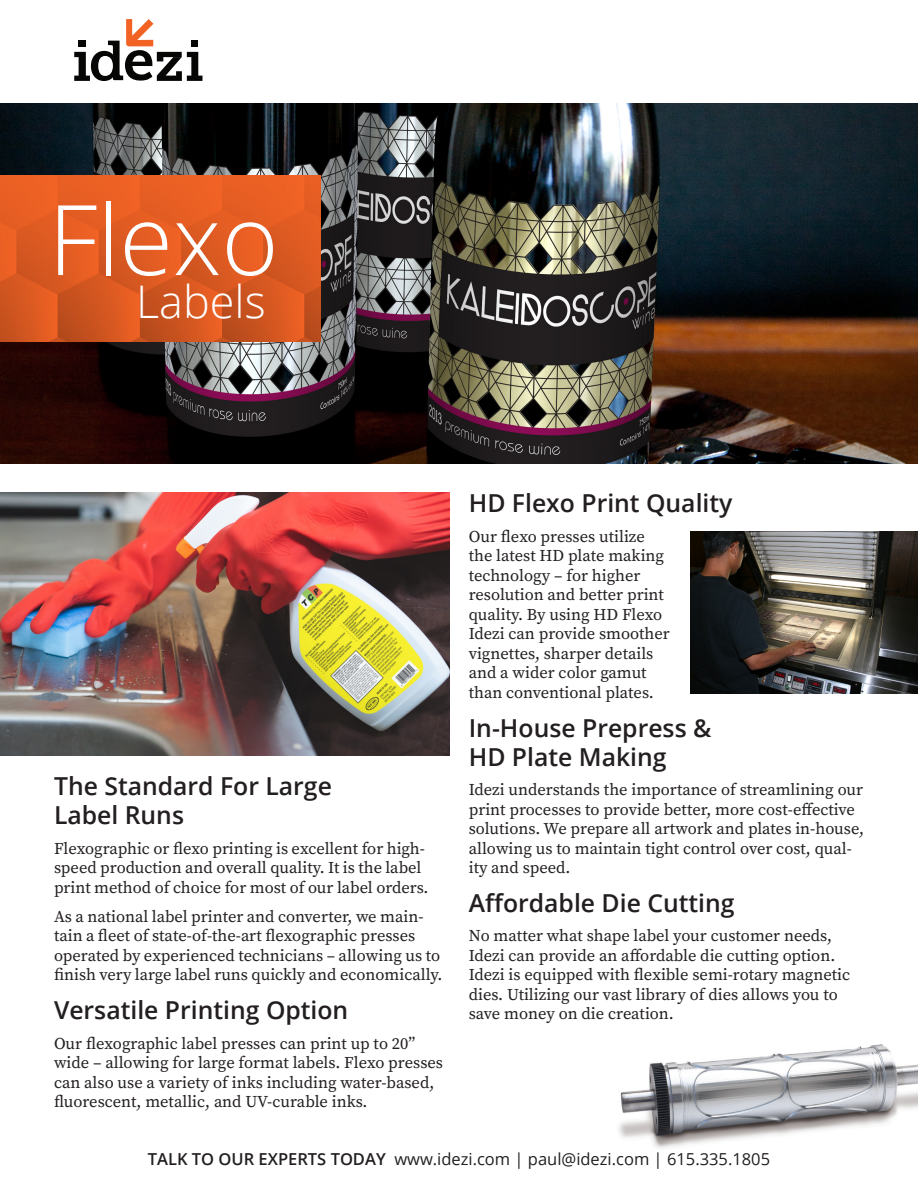
<style>
.page{position:relative;width:918px;height:1188px;background:#fff}
.page>*{position:absolute;margin:0;border:0;box-sizing:border-box;transform-origin:0 0}
.t1{font:300 97.5px "Open Sans";color:#fff}
.t2{font:300 45px "Open Sans";color:#fff}
.t3{font:600 24.75px/29.2px "Open Sans";color:#231f20}
.t4{font:16.5px/19.5px "Source Serif Pro";color:#231f20}
.t5{font:16.5px "Open Sans";color:#231f20}
.s1{font-weight:600}
</style>
<div class="page">
<img style="left:0;top:104px;width:918px;height:360px">
<img style="left:0;top:176px;width:321px;height:166px">
<img style="left:619px;top:1044px;width:299px;height:104px">
<img style="left:690px;top:532px;width:228px;height:162px">
<img style="left:0;top:493px;width:449px;height:263px">
<svg style="left:74px;top:19px;width:129px;height:62px"></svg>
<h1 class="t1" style="left:48px;top:173px;width:232px">Flexo</h1>
<h2 class="t2" style="left:136px;top:271px;width:131px">Labels</h2>
<h3 class="t3" style="left:54px;top:771px;width:279px">The Standard For Large<br>Label Runs</h3>
<p class="t4" style="left:54px;top:838px;width:376px">Flexographic or flexo printing is excellent for high&shy;speed production and overall quality. It is the label print method of choice for most of our label orders.</p>
<p class="t4" style="left:54px;top:907px;width:390px">As a national label printer and converter, we main&shy;tain a fleet of state-of-the-art flexographic presses operated by experienced technicians – allowing us to finish very large label runs quickly and economically.</p>
<h3 class="t3" style="left:54px;top:995px;width:296px">Versatile Printing Option</h3>
<p class="t4" style="left:54px;top:1033px;width:391px">Our flexographic label presses can print up to 20” wide – allowing for large format labels. Flexo presses can also use a variety of inks including water-based, fluorescent, metallic, and UV-curable inks.</p>
<h3 class="t3" style="left:469px;top:488px;width:265px">HD Flexo Print Quality</h3>
<p class="t4" style="left:469px;top:526px;width:203px">Our flexo presses utilize the latest HD plate making technology – for higher resolution and better print quality. By using HD Flexo<br>Idezi can provide smoother vignettes, sharper details and a wider color gamut than conventional plates.</p>
<h3 class="t3" style="left:469px;top:712px;width:244px">In-House Prepress &amp;<br>HD Plate Making</h3>
<p class="t4" style="left:469px;top:780px;width:397px">Idezi understands the importance of streamlining our print processes to provide better, more cost-effective solutions. We prepare all artwork and plates in-house, allowing us to maintain tight control over cost, qual&shy;ity and speed.</p>
<h3 class="t3" style="left:469px;top:888px;width:267px">Affordable Die Cutting</h3>
<p class="t4" style="left:469px;top:926px;width:383px">No matter what shape label your customer needs, Idezi can provide an affordable die cutting option.<br>Idezi is equipped with flexible semi-rotary magnetic dies. Utilizing our vast library of dies allows you to save money on die creation.</p>
<p class="t5" style="left:148px;top:1147px;width:624px"><span class="s1">TALK TO OUR EXPERTS TODAY</span> www.idezi.com | paul@idezi.com | 615.335.1805</p>
</div>
